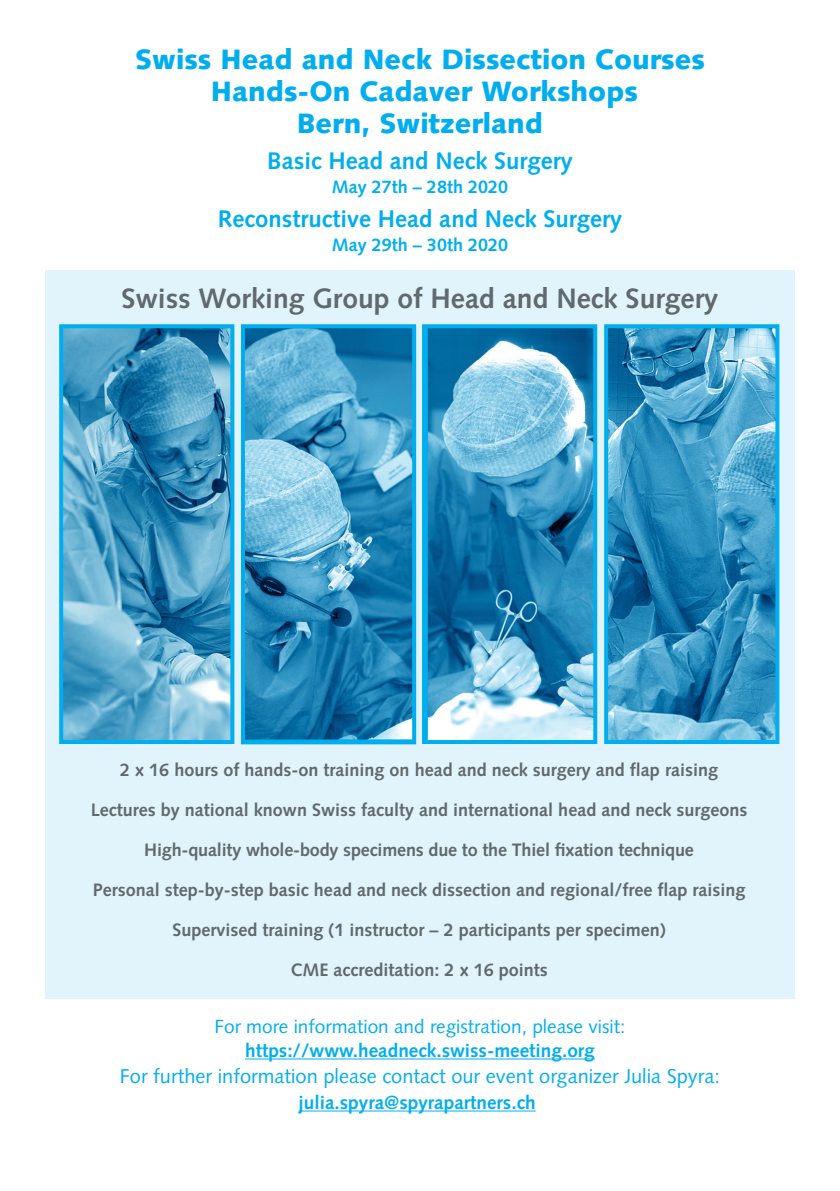
<style>
.page{position:relative;width:840px;height:1191px;background:#fff}
.page>*{position:absolute;margin:0;border:0;box-sizing:border-box;transform-origin:0 0}
.t1{font:900 28px/32px "Syntax";color:#00aeef;text-align:center}
.t2{font:700 28px "Syntax";color:#60696c}
.t3{font:700 24px "Syntax";color:#00aeef}
.t4{font:20px "Syntax";color:#00aeef}
.t5{font:700 19px "Syntax";color:#00aeef}
.t6{font:19px "Syntax";color:#00aeef}
.t7{font:700 18px "Syntax";color:#60696c}
.t8{font:700 18px "Syntax";color:#00aeef}
</style>
<div class="page">
<div style="left:45px;top:270px;width:749px;height:728px;background:#e1f4fc"></div>
<img style="left:64px;top:329px;width:165px;height:410px">
<div style="left:59px;top:324px;width:175px;height:420px;border:4px solid #00aeef"></div>
<img style="left:246px;top:329px;width:165px;height:410px">
<div style="left:241px;top:324px;width:175px;height:420px;border:4px solid #00aeef"></div>
<img style="left:427px;top:329px;width:165px;height:410px">
<div style="left:422px;top:324px;width:175px;height:420px;border:4px solid #00aeef"></div>
<img style="left:609px;top:329px;width:165px;height:410px">
<div style="left:604px;top:324px;width:175px;height:420px;border:4px solid #00aeef"></div>
<hr style="left:245px;top:1058px;width:349px;height:1px;background:#00aeef">
<hr style="left:298px;top:1110px;width:237px;height:1px;background:#00aeef">
<h1 class="t1" style="left:135px;top:44px;width:571px">Swiss Head and Neck Dissection Courses<br>Hands-On Cadaver Workshops<br>Bern, Switzerland</h1>
<h2 class="t3" style="left:267px;top:147px;width:307px">Basic Head and Neck Surgery</h2>
<p class="t8" style="left:331px;top:177px;width:178px">May 27th – 28th 2020</p>
<h2 class="t3" style="left:218px;top:205px;width:405px">Reconstructive Head and Neck Surgery</h2>
<p class="t8" style="left:331px;top:235px;width:178px">May 29th – 30th 2020</p>
<h1 class="t2" style="left:122px;top:283px;width:598px">Swiss Working Group of Head and Neck Surgery</h1>
<p class="t7" style="left:120px;top:759px;width:599px">2 x 16 hours of hands-on training on head and neck surgery and flap raising</p>
<p class="t7" style="left:91px;top:799px;width:658px">Lectures by national known Swiss faculty and international head and neck surgeons</p>
<p class="t7" style="left:144px;top:839px;width:551px">High-quality whole-body specimens due to the Thiel fixation technique</p>
<p class="t7" style="left:93px;top:879px;width:653px">Personal step-by-step basic head and neck dissection and regional/free flap raising</p>
<p class="t7" style="left:172px;top:919px;width:494px">Supervised training (1 instructor – 2 participants per specimen)</p>
<p class="t7" style="left:290px;top:959px;width:259px">CME accreditation: 2 x 16 points</p>
<p class="t6" style="left:214px;top:1015px;width:412px">For more information and registration, please visit:</p>
<p class="t5" style="left:245px;top:1039px;width:351px">https://www.headneck.swiss-meeting.org</p>
<p class="t4" style="left:120px;top:1064px;width:601px">For further information please contact our event organizer Julia Spyra:</p>
<p class="t5" style="left:298px;top:1091px;width:238px">julia.spyra@spyrapartners.ch</p>
</div>
